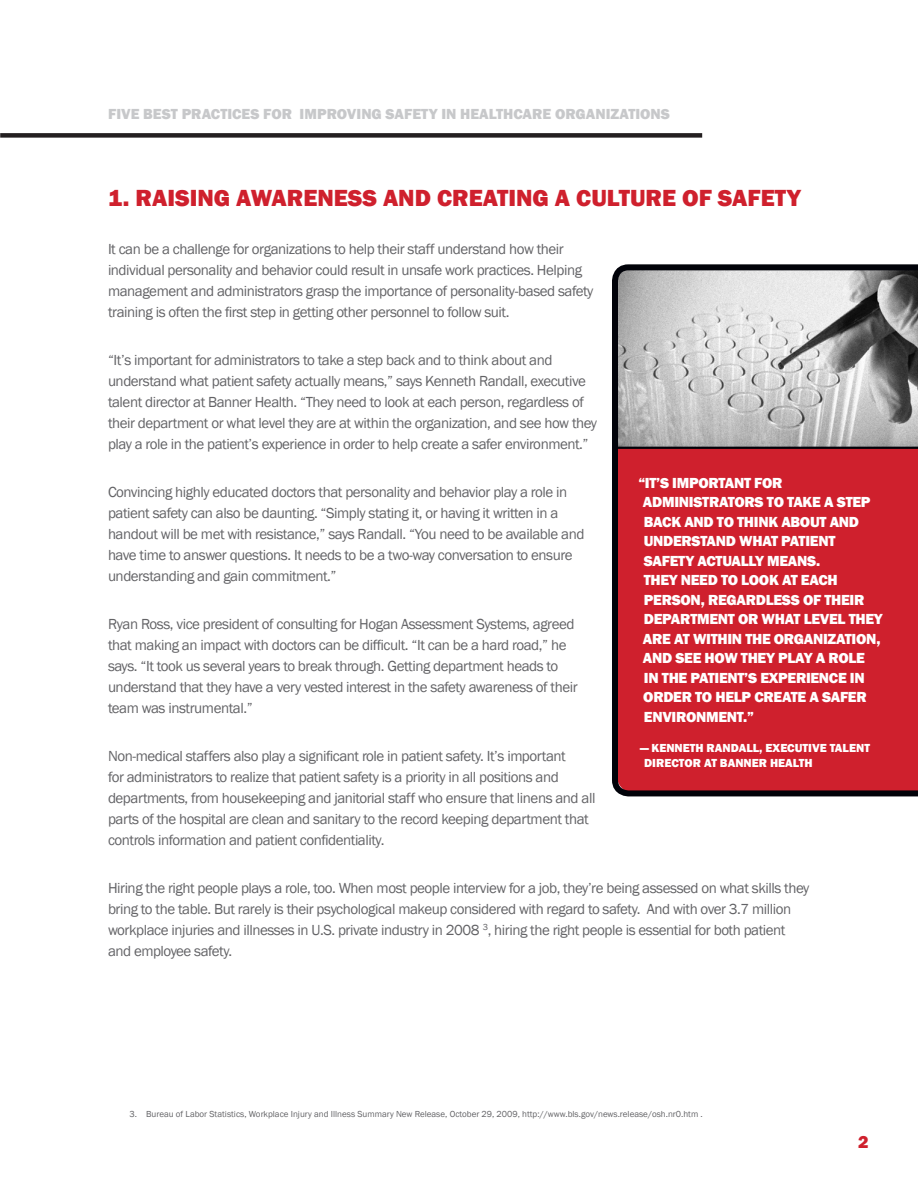
<style>
.page{position:relative;width:918px;height:1188px;background:#fff}
.page>*{position:absolute;margin:0;border:0;box-sizing:border-box;transform-origin:0 0}
.t1{font:800 24px "Franklin Gothic";color:#cf202d}
.t2{font:800 18px "Franklin Gothic";color:#cf202d}
.t3{font:15px/21px "Franklin Gothic";letter-spacing:-.03em;color:#636366}
.t4{font:800 15px/19.5px "Franklin Gothic";letter-spacing:-.02em;color:#fff}
.t5{font:800 15px "Franklin Gothic";color:#c7c8ca}
.t6{font:800 12px/15px "Franklin Gothic";color:#fff}
.t7{font:9px "Franklin Gothic";color:#636366}
</style>
<div class="page">
<div style="left:0;top:133px;width:702px;height:5px;background:#231f20"></div>
<svg style="left:612px;top:264px;width:306px;height:532px;background:#bf5159"></svg>
<hr style="left:615px;top:447px;width:303px;height:2px;background:#010209">
<p class="t5" style="left:108px;top:104px;width:563px">FIVE BEST PRACTICES FOR IMPROVING SAFETY IN HEALTHCARE ORGANIZATIONS</p>
<h1 class="t1" style="left:108px;top:182px;width:695px">1. RAISING AWARENESS AND CREATING A CULTURE OF SAFETY</h1>
<p class="t3" style="left:108px;top:239px;width:487px">It can be a challenge for organizations to help their staff understand how their individual personality and behavior could result in unsafe work practices. Helping management and administrators grasp the importance of personality-based safety training is often the first step in getting other personnel to follow suit.</p>
<p class="t3" style="left:108px;top:350px;width:491px">“It’s important for administrators to take a step back and to think about and understand what patient safety actually means,” says Kenneth Randall, executive talent director at Banner Health. “They need to look at each person, regardless of their department or what level they are at within the organization, and see how they play a role in the patient’s experience in order to help create a safer environment.”</p>
<p class="t3" style="left:108px;top:482px;width:478px">Convincing highly educated doctors that personality and behavior play a role in patient safety can also be daunting. “Simply stating it, or having it written in a handout will be met with resistance,” says Randall. “You need to be available and have time to answer questions. It needs to be a two-way conversation to ensure understanding and gain commitment.”</p>
<p class="t3" style="left:108px;top:614px;width:471px">Ryan Ross, vice president of consulting for Hogan Assessment Systems, agreed that making an impact with doctors can be difficult. “It can be a hard road,” he says. “It took us several years to break through. Getting department heads to understand that they have a very vested interest in the safety awareness of their team was instrumental.”</p>
<p class="t3" style="left:108px;top:746px;width:489px">Non-medical staffers also play a significant role in patient safety. It’s important<br>for administrators to realize that patient safety is a priority in all positions and departments, from housekeeping and janitorial staff who ensure that linens and all parts of the hospital are clean and sanitary to the record keeping department that controls information and patient confidentiality.</p>
<p class="t3" style="left:108px;top:878px;width:703px">Hiring the right people plays a role, too. When most people interview for a job, they’re being assessed on what skills they bring to the table. But rarely is their psychological makeup considered with regard to safety. And with over 3.7 million workplace injuries and illnesses in U.S. private industry in 2008 <sup>3</sup>, hiring the right people is essential for both patient and employee safety.</p>
<p class="t4" style="left:643px;top:473px;width:241px;text-indent:-5px">“IT’S IMPORTANT FOR<br>ADMINISTRATORS TO TAKE A STEP<br>BACK AND TO THINK ABOUT AND<br>UNDERSTAND WHAT PATIENT<br>SAFETY ACTUALLY MEANS.<br>THEY NEED TO LOOK AT EACH<br>PERSON, REGARDLESS OF THEIR<br>DEPARTMENT OR WHAT LEVEL THEY<br>ARE AT WITHIN THE ORGANIZATION,<br>AND SEE HOW THEY PLAY A ROLE<br>IN THE PATIENT’S EXPERIENCE IN<br>ORDER TO HELP CREATE A SAFER<br>ENVIRONMENT.”</p>
<p class="t6" style="left:644px;top:740px;width:227px;text-indent:-4px">— KENNETH RANDALL, EXECUTIVE TALENT<br>DIRECTOR AT BANNER HEALTH</p>
<p class="t7" style="left:130px;top:1108px;width:575px">3. Bureau of Labor Statistics, Workplace Injury and Illness Summary New Release, October 29, 2009, http://www.bls.gov/news.release/osh.nr0.htm .</p>
<p class="t2" style="left:858px;top:1130px;width:12px">2</p>
</div>
